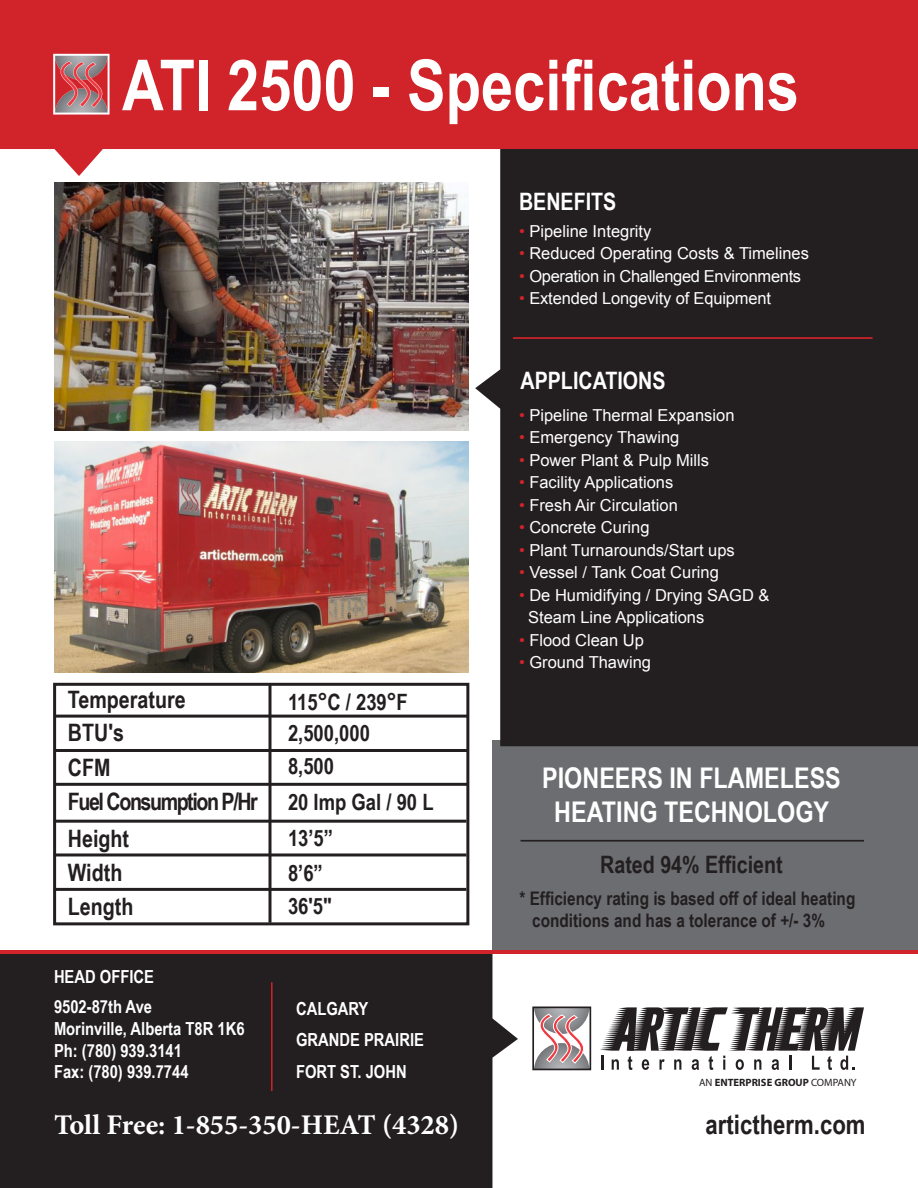
<style>
.page{position:relative;width:918px;height:1188px;background:#fff}
.page>*{position:absolute;margin:0;border:0;box-sizing:border-box;transform-origin:0 0}
.t1{font:700 70.5px "Arial Narrow";color:#fff}
.t2{font:700 28.5px/34.2px "Arial Narrow";color:#fff;text-align:center}
.t3{font:700 28.5px "Minion Pro";color:#fff}
.t4{font:700 27px "Arial Narrow";color:#231f20}
.t5{font:700 24px/34.2px "Arial Narrow";letter-spacing:-.06em;color:#231f20}
.t6{font:700 24px/33.8px "Arial Narrow";color:#231f20}
.t7{font:700 24px "Arial Narrow";color:#fff}
.t8{font:700 22.5px/33.9px "Arial Narrow";color:#231f20}
.t9{font:700 18.75px/22.5px "Arial Narrow";color:#231f20}
.t10{font:700 18px/21.6px "Arial Narrow";color:#fff}
.t11{font:16.5px/22.5px "Arial";color:#fff}
.t12{font:16.5px "Arial";letter-spacing:-.02em;color:#fff}
.t13{font:700 10.65px "Myriad Pro";color:#231f20}
.s1{color:#d1232a}
.s2{font-size:24px}
.s3{font-weight:400}
</style>
<div class="page">
<img style="left:54px;top:182px;width:415px;height:248px">
<div style="left:492px;top:741px;width:426px;height:211px;background:#6c6d70"></div>
<div style="left:0;top:953px;width:518px;height:235px;background:#231f20"></div>
<div style="left:532px;top:1007px;width:59px;height:63px;border:2px solid #231f20"></div>
<svg style="left:534px;top:1007px;width:55px;height:62px"></svg>
<svg style="left:600px;top:1007px;width:264px;height:63px"></svg>
<div style="left:475px;top:176px;width:443px;height:570px;background:#231f20"></div>
<div style="left:52px;top:1110px;width:109px;height:27px;background:#231f20"></div>
<div style="left:158px;top:1120px;width:8px;height:8px;border:3px solid #231f20;border-radius:50%"></div>
<div style="left:158px;top:1128px;width:8px;height:8px;border:3px solid #231f20;border-radius:50%"></div>
<div style="left:171px;top:1110px;width:289px;height:33px;background:#231f20"></div>
<hr style="left:271px;top:982px;width:2px;height:109px;background:#d1232a">
<hr style="left:513px;top:337px;width:360px;height:2px;background:#d1232a">
<hr style="left:0;top:950px;width:918px;height:3px;background:#d1232a">
<svg style="left:0;top:0;width:918px;height:176px;background:#c8353b"></svg>
<div style="left:53px;top:683px;width:416px;height:242px;border:3px solid #231f20"></div>
<hr style="left:55px;top:715px;width:413px;height:3px;background:#231f20">
<hr style="left:55px;top:749px;width:413px;height:3px;background:#231f20">
<hr style="left:55px;top:783px;width:413px;height:3px;background:#231f20">
<hr style="left:54px;top:820px;width:412px;height:3px;background:#231f20">
<hr style="left:54px;top:853px;width:412px;height:3px;background:#231f20">
<hr style="left:54px;top:888px;width:412px;height:3px;background:#231f20">
<svg style="left:268px;top:684px;width:4px;height:239px"></svg>
<img style="left:54px;top:0;width:58px;height:141px">
<hr style="left:521px;top:840px;width:343px;height:2px;background:#231f20">
<img style="left:54px;top:442px;width:415px;height:230px">
<h1 class="t1" style="left:122px;top:32px;width:678px">ATI 2500 - Specifications</h1>
<h3 class="t7" style="left:519px;top:183px;width:99px">BENEFITS</h3>
<p class="t11" style="left:519px;top:220px;width:134px"><span class="s1">•</span> Pipeline Integrity</p>
<p class="t11" style="left:519px;top:242px;width:292px"><span class="s1">•</span> Reduced Operating Costs &amp; Timelines</p>
<p class="t12" style="left:519px;top:265px;width:284px"><span class="s1">•</span> Operation in Challenged Environments</p>
<p class="t11" style="left:519px;top:287px;width:254px"><span class="s1">•</span> Extended Longevity of Equipment</p>
<h3 class="t7" style="left:521px;top:362px;width:147px">APPLICATIONS</h3>
<h3 class="t5" style="left:68px;top:681px;width:191px">Temperature<br>BTU's<br>CFM<br>Fuel Consumption P/Hr</h3>
<h3 class="t8" style="left:288px;top:685px;width:121px;line-height:32.2px">115<span class="s2">°</span>C / 239<span class="s2">°</span>F<br>2,500,000<br>8,500</h3>
<h3 class="t8" style="left:288px;top:784px;width:147px">20 Imp Gal / 90 L</h3>
<h3 class="t6" style="left:68px;top:821px;width:67px">Height<br>Width<br>Length</h3>
<h3 class="t8" style="left:288px;top:820px;width:47px">13’5”<br>8’6”<br>36'5"</h3>
<p class="t10" style="left:54px;top:961px;width:102px;line-height:30px">HEAD OFFICE<br>9502-87th Ave</p>
<p class="t10" style="left:54px;top:1017px;width:192px">Morinville, Alberta T8R 1K6<br>Ph: (780) 939.3141<br>Fax: (780) 939.7744</p>
<h2 class="t3" style="left:54px;top:1105px;width:407px">Toll Free: 1-855-350-HEAT (4328)</h2>
<p class="t10" style="left:296px;top:992px;width:129px;line-height:31.5px">CALGARY<br>GRANDE PRAIRIE<br>FORT ST. JOHN</p>
<p class="t11" style="left:519px;top:404px;width:217px"><span class="s1">•</span> Pipeline Thermal Expansion</p>
<p class="t11" style="left:519px;top:426px;width:162px"><span class="s1">•</span> Emergency Thawing</p>
<p class="t11" style="left:519px;top:449px;width:192px"><span class="s1">•</span> Power Plant &amp; Pulp Mills</p>
<p class="t11" style="left:519px;top:472px;width:156px"><span class="s1">•</span> Facility Applications</p>
<p class="t11" style="left:519px;top:494px;width:160px"><span class="s1">•</span> Fresh Air Circulation</p>
<p class="t11" style="left:519px;top:517px;width:132px"><span class="s1">•</span> Concrete Curing</p>
<p class="t11" style="left:519px;top:539px;width:217px"><span class="s1">•</span> Plant Turnarounds/Start ups</p>
<p class="t11" style="left:519px;top:562px;width:201px"><span class="s1">•</span> Vessel / Tank Coat Curing</p>
<p class="t11" style="left:528px;top:584px;width:243px;text-indent:-9px"><span class="s1">•</span> De Humidifying / Drying SAGD &amp;<br>Steam Line Applications</p>
<p class="t11" style="left:519px;top:629px;width:126px"><span class="s1">•</span> Flood Clean Up</p>
<p class="t11" style="left:519px;top:652px;width:134px"><span class="s1">•</span> Ground Thawing</p>
<h2 class="t2" style="left:542px;top:759px;width:300px">PIONEERS IN FLAMELESS<br>HEATING TECHNOLOGY</h2>
<h3 class="t6" style="left:600px;top:846px;width:184px">Rated 94% Efficient</h3>
<p class="t9" style="left:532px;top:886px;width:325px;text-indent:-13px">* Efficiency rating is based off of ideal heating conditions and has a tolerance of +/- 3%</p>
<p class="t13" style="left:699px;top:1075px;width:159px"><span class="s3">AN</span> ENTERPRISE GROUP <span class="s3">COMPANY</span></p>
<h3 class="t4" style="left:706px;top:1104px;width:161px">artictherm.com</h3>
</div>
